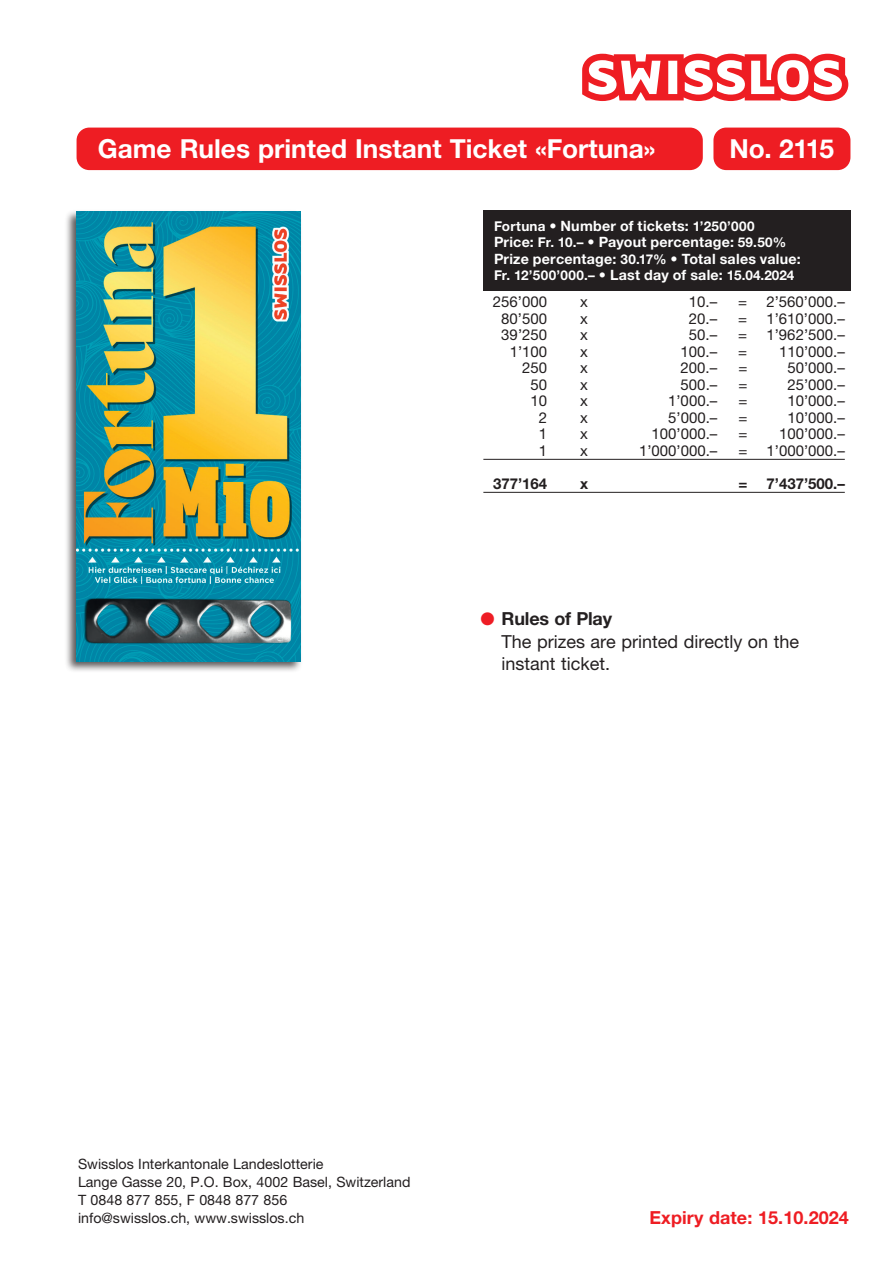
<style>
.page{position:relative;width:893px;height:1263px;background:#fff}
.page>*{position:absolute;margin:0;border:0;box-sizing:border-box;transform-origin:0 0}
.t1{font:700 26.25px "Helvetica Neue LT Std";color:#fff}
.t2{font:18px/22.5px "Helvetica Neue LT Std";color:#242021}
.t3{font:700 18px "Helvetica Neue LT Std";letter-spacing:.005em;color:#ee1d23}
.t4{font:15px "Helvetica Neue LT Std";color:#231f20}
.t5{font:700 15px "Helvetica Neue LT Std";color:#231f20}
.t6{font:14.25px/18px "Helvetica Neue LT Std";color:#231f20}
.t7{font:700 14.25px/16.5px "Helvetica Neue LT Std";letter-spacing:.015em;color:#fff}
.t8{font:700 13.5px "Helvetica Neue LT Std";color:#fff}
.s1{font-size:13.5px}
.s2{font-size:14.25px}
.s3{color:#ee1d25}
.s4{font-weight:700}
</style>
<div class="page">
<div style="left:77px;top:128px;width:626px;height:42px;background:#ee1d23;border-radius:13px"></div>
<hr style="left:483px;top:459px;width:362px;height:1px;background:#231f20">
<hr style="left:483px;top:492px;width:362px;height:1px;background:#231f20">
<div style="left:483px;top:210px;width:367px;height:81px;background:#231f20"></div>
<svg style="left:582px;top:54px;width:266px;height:47px"></svg>
<div style="left:713px;top:128px;width:137px;height:42px;background:#ee1d23;border-radius:13px"></div>
<div style="left:65px;top:209px;width:238px;height:464px;background:#231f20;opacity:.75"></div>
<img style="left:77px;top:212px;width:223px;height:449px">
<h1 class="t1" style="left:98px;top:133px;width:559px">Game Rules printed Instant Ticket «Fortuna»</h1>
<h1 class="t1" style="left:729px;top:133px;width:106px">No. 2115</h1>
<p class="t7" style="left:494px;top:217px;width:308px"><span class="s1">Fortuna</span> • Number of tickets: <span class="s1">1’250’000<br></span>Price: <span class="s1">Fr. 10.–</span> • Payout percentage: <span class="s1">59.50%<br></span>Prize percentage: <span class="s1">30.17%</span> • Total sales value:</p>
<p class="t8" style="left:494px;top:267px;width:302px">Fr. 12’500’000.– <span class="s2">• Last day of sale:</span> 15.04.2024</p>
<p class="t4" style="left:493px;top:293px;width:56px">256’000</p>
<p class="t4" style="left:580px;top:293px;width:9px">x</p>
<p class="t4" style="left:689px;top:293px;width:30px">10.–</p>
<p class="t4" style="left:738px;top:293px;width:10px">=</p>
<p class="t4" style="left:766px;top:293px;width:80px">2’560’000.–</p>
<p class="t4" style="left:501px;top:309px;width:47px">80’500</p>
<p class="t4" style="left:580px;top:309px;width:9px">x</p>
<p class="t4" style="left:689px;top:309px;width:30px">20.–</p>
<p class="t4" style="left:738px;top:309px;width:10px">=</p>
<p class="t4" style="left:766px;top:309px;width:80px">1’610’000.–</p>
<p class="t4" style="left:501px;top:326px;width:47px">39’250</p>
<p class="t4" style="left:580px;top:326px;width:9px">x</p>
<p class="t4" style="left:689px;top:326px;width:30px">50.–</p>
<p class="t4" style="left:738px;top:326px;width:10px">=</p>
<p class="t4" style="left:766px;top:326px;width:80px">1’962’500.–</p>
<p class="t4" style="left:510px;top:342px;width:39px">1’100</p>
<p class="t4" style="left:580px;top:342px;width:9px">x</p>
<p class="t4" style="left:681px;top:342px;width:38px">100.–</p>
<p class="t4" style="left:738px;top:342px;width:10px">=</p>
<p class="t4" style="left:779px;top:342px;width:67px">110’000.–</p>
<p class="t4" style="left:522px;top:359px;width:27px">250</p>
<p class="t4" style="left:580px;top:359px;width:9px">x</p>
<p class="t4" style="left:681px;top:359px;width:38px">200.–</p>
<p class="t4" style="left:738px;top:359px;width:10px">=</p>
<p class="t4" style="left:787px;top:359px;width:59px">50’000.–</p>
<p class="t4" style="left:531px;top:375px;width:18px">50</p>
<p class="t4" style="left:580px;top:375px;width:9px">x</p>
<p class="t4" style="left:681px;top:375px;width:38px">500.–</p>
<p class="t4" style="left:738px;top:375px;width:10px">=</p>
<p class="t4" style="left:787px;top:375px;width:59px">25’000.–</p>
<p class="t4" style="left:531px;top:392px;width:18px">10</p>
<p class="t4" style="left:580px;top:392px;width:9px">x</p>
<p class="t4" style="left:668px;top:392px;width:51px">1’000.–</p>
<p class="t4" style="left:738px;top:392px;width:10px">=</p>
<p class="t4" style="left:787px;top:392px;width:59px">10’000.–</p>
<p class="t4" style="left:539px;top:408px;width:10px">2</p>
<p class="t4" style="left:580px;top:408px;width:9px">x</p>
<p class="t4" style="left:668px;top:408px;width:51px">5’000.–</p>
<p class="t4" style="left:738px;top:408px;width:10px">=</p>
<p class="t4" style="left:787px;top:408px;width:59px">10’000.–</p>
<p class="t4" style="left:539px;top:425px;width:10px">1</p>
<p class="t4" style="left:580px;top:425px;width:9px">x</p>
<p class="t4" style="left:651px;top:425px;width:67px">100’000.–</p>
<p class="t4" style="left:738px;top:425px;width:10px">=</p>
<p class="t4" style="left:779px;top:425px;width:67px">100’000.–</p>
<p class="t4" style="left:539px;top:441px;width:10px">1</p>
<p class="t4" style="left:580px;top:441px;width:9px">x</p>
<p class="t4" style="left:639px;top:441px;width:80px">1’000’000.–</p>
<p class="t4" style="left:738px;top:441px;width:10px">=</p>
<p class="t4" style="left:767px;top:441px;width:80px">1’000’000.–</p>
<p class="t5" style="left:493px;top:474px;width:56px">377’164</p>
<p class="t5" style="left:580px;top:474px;width:10px">x</p>
<p class="t5" style="left:738px;top:474px;width:10px">=</p>
<p class="t5" style="left:767px;top:474px;width:80px">7’437’500.–</p>
<p class="t2" style="left:502px;top:607px;width:299px;text-indent:-21px"><span class="s3">●</span> <span class="s4">Rules of Play<br></span>The prizes are printed directly on the instant ticket.</p>
<p class="t6" style="left:78px;top:1154px;width:334px">Swisslos Interkantonale Landeslotterie<br>Lange Gasse 20, P.O. Box, 4002 Basel, Switzerland T 0848 877 855, F 0848 877 856<br>info@swisslos.ch, www.swisslos.ch</p>
<p class="t3" style="left:650px;top:1206px;width:201px">Expiry date: 15.10.2024</p>
</div>
